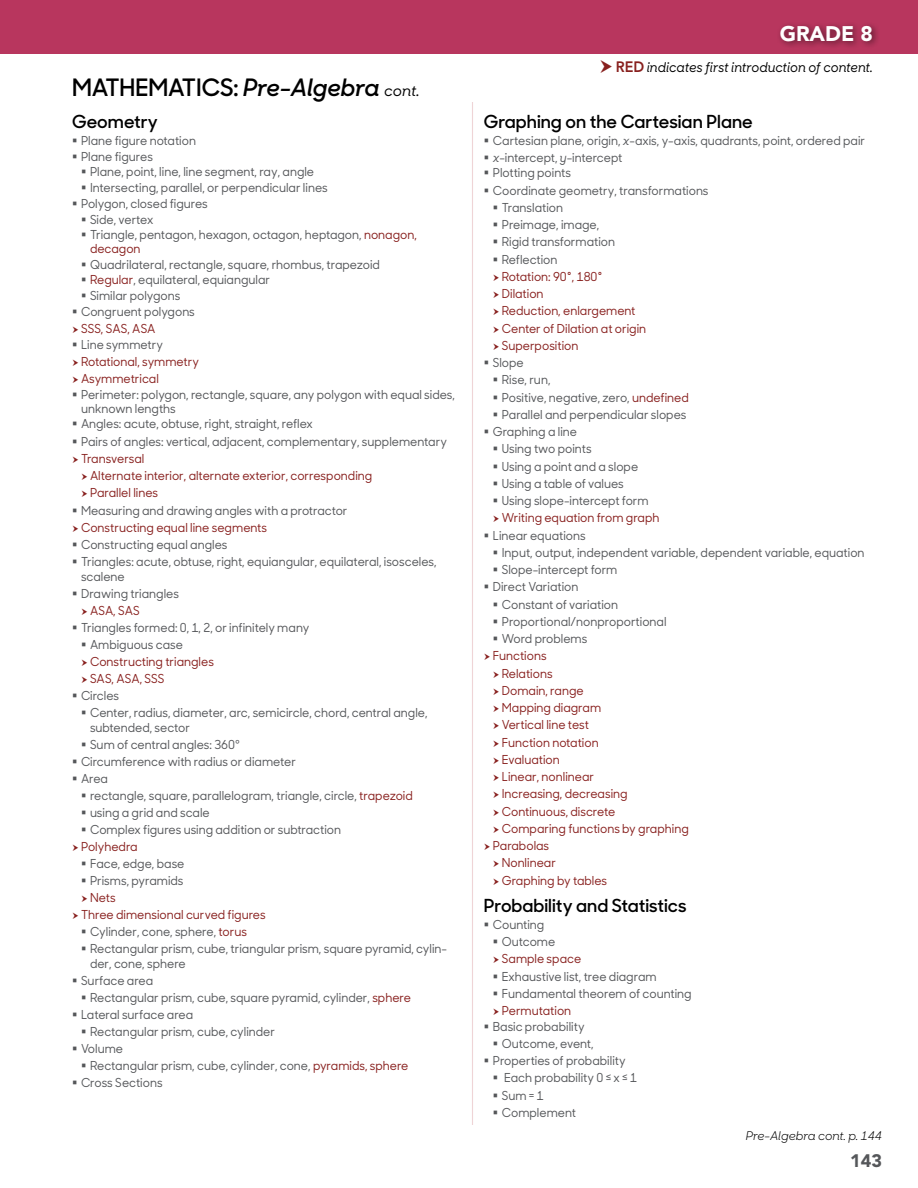
<style>
.page{position:relative;width:918px;height:1188px;background:#fff}
.page>*{position:absolute;margin:0;border:0;box-sizing:border-box;transform-origin:0 0}
.SS_Subjects_Subheads{font:600 24px "Sharp Sans No 1";color:#000}
.t1{font:900 21px "Avenir LT Std";color:#fff}
.SS_Subhead_under_ite{font:600 18px "Sharp Sans No 1";color:#000}
.t2{font:900 18px "Avenir LT Std";color:#55575a}
.SS_Introduction_to_c{font:italic 500 13.5px "Sharp Sans No 1";color:#000;scale:.95 1}
.t3{font:500 12.3px/15px "Sharp Sans No 1";color:#55575a;scale:.95 1}
.t4{font:500 12.3px "Sharp Sans No 1";color:#88201e;scale:.95 1}
.SS_Item_cont__on_nex{font:italic 12px "Sharp Sans No 1";color:#000}
.s1{font-style:italic}
.s2{font-weight:500;font-style:italic;font-size:15px}
.s3{color:#88201e}
.s4{font-family:"Avenir LT Std";font-weight:800;font-style:normal;font-size:15px;color:#88201e}
</style>
<div class="page">
<hr style="left:472px;top:102px;width:1px;height:1023px;background:#efd4d6">
<div style="left:0;top:0;width:918px;height:54px;background:#b8365e"></div>
<div style="left:775px;top:21px;width:105px;height:28px;background:#000;opacity:.5"></div>
<p class="SS_Subjects_Subheads" style="left:72px;top:68px;width:349px">MATHEMATICS: <span class="s1">Pre-Algebra</span> <span class="s2">cont.</span></p>
<p class="SS_Subhead_under_ite" style="left:72px;top:107px;width:87px">Geometry</p>
<p class="t3" style="left:81px;top:132px;width:123px">Plane figure notation</p>
<p class="t3" style="left:81px;top:148px;width:77px">Plane figures</p>
<p class="t3" style="left:90px;top:164px;width:237px">Plane, point, line, line segment, ray, angle</p>
<p class="t3" style="left:90px;top:180px;width:252px">Intersecting, parallel, or perpendicular lines</p>
<p class="t3" style="left:81px;top:195px;width:135px">Polygon, closed figures</p>
<p class="t3" style="left:90px;top:211px;width:68px">Side, vertex</p>
<p class="t3" style="left:90px;top:228px;width:346px;line-height:13.5px">Triangle, pentagon, hexagon, octagon, heptagon, <span class="s3">nonagon, decagon</span></p>
<p class="t3" style="left:90px;top:256px;width:307px">Quadrilateral, rectangle, square, rhombus, trapezoid</p>
<p class="t3" style="left:90px;top:272px;width:191px"><span class="s3">Regular</span>, equilateral, equiangular</p>
<p class="t3" style="left:90px;top:288px;width:97px">Similar polygons</p>
<p class="t3" style="left:81px;top:303px;width:121px">Congruent polygons</p>
<p class="t4" style="left:81px;top:320px;width:80px">SSS, SAS, ASA</p>
<p class="t3" style="left:81px;top:336px;width:88px">Line symmetry</p>
<p class="t4" style="left:81px;top:353px;width:126px">Rotational, symmetry</p>
<p class="t4" style="left:81px;top:370px;width:83px">Asymmetrical</p>
<p class="t3" style="left:81px;top:387px;width:395px;line-height:13.5px">Perimeter: polygon, rectangle, square, any polygon with equal sides, unknown lengths</p>
<p class="t3" style="left:81px;top:416px;width:246px">Angles: acute, obtuse, right, straight, reflex</p>
<p class="t3" style="left:81px;top:433px;width:387px">Pairs of angles: vertical, adjacent, complementary, supplementary</p>
<p class="t4" style="left:81px;top:449px;width:68px">Transversal</p>
<p class="t4" style="left:90px;top:467px;width:299px">Alternate interior, alternate exterior, corresponding</p>
<p class="t4" style="left:90px;top:484px;width:73px">Parallel lines</p>
<p class="t3" style="left:81px;top:502px;width:282px">Measuring and drawing angles with a protractor</p>
<p class="t4" style="left:81px;top:518px;width:198px">Constructing equal line segments</p>
<p class="t3" style="left:81px;top:537px;width:156px">Constructing equal angles</p>
<p class="t3" style="left:81px;top:554px;width:376px">Triangles: acute, obtuse, right, equiangular, equilateral, isosceles, scalene</p>
<p class="t3" style="left:81px;top:585px;width:105px">Drawing triangles</p>
<p class="t4" style="left:90px;top:602px;width:54px">ASA, SAS</p>
<p class="t3" style="left:81px;top:620px;width:242px">Triangles formed: 0, 1, 2, or infinitely many</p>
<p class="t3" style="left:90px;top:637px;width:99px">Ambiguous case</p>
<p class="t4" style="left:90px;top:653px;width:132px">Constructing triangles</p>
<p class="t4" style="left:90px;top:670px;width:80px">SAS, ASA, SSS</p>
<p class="t3" style="left:81px;top:687px;width:42px">Circles</p>
<p class="t3" style="left:90px;top:704px;width:357px">Center, radius, diameter, arc, semicircle, chord, central angle, subtended, sector</p>
<p class="t3" style="left:90px;top:736px;width:159px">Sum of central angles: 360º</p>
<p class="t3" style="left:81px;top:753px;width:228px">Circumference with radius or diameter</p>
<p class="t3" style="left:81px;top:770px;width:30px">Area</p>
<p class="t3" style="left:90px;top:787px;width:341px">rectangle, square, parallelogram, triangle, circle, <span class="s3">trapezoid</span></p>
<p class="t3" style="left:90px;top:804px;width:128px">using a grid and scale</p>
<p class="t3" style="left:90px;top:821px;width:266px">Complex figures using addition or subtraction</p>
<p class="t4" style="left:81px;top:837px;width:61px">Polyhedra</p>
<p class="t3" style="left:90px;top:855px;width:101px">Face, edge, base</p>
<p class="t3" style="left:90px;top:873px;width:100px">Prisms, pyramids</p>
<p class="t4" style="left:90px;top:889px;width:29px">Nets</p>
<p class="t4" style="left:81px;top:906px;width:196px">Three dimensional curved figures</p>
<p class="t3" style="left:90px;top:924px;width:167px">Cylinder, cone, sphere, <span class="s3">torus</span></p>
<p class="t3" style="left:90px;top:941px;width:377px">Rectangular prism, cube, triangular prism, square pyramid, cylin&shy;der, cone, sphere</p>
<p class="t3" style="left:81px;top:973px;width:78px">Surface area</p>
<p class="t3" style="left:90px;top:990px;width:339px">Rectangular prism, cube, square pyramid, cylinder, <span class="s3">sphere</span></p>
<p class="t3" style="left:81px;top:1007px;width:120px">Lateral surface area</p>
<p class="t3" style="left:90px;top:1023px;width:196px">Rectangular prism, cube, cylinder</p>
<p class="t3" style="left:81px;top:1040px;width:46px">Volume</p>
<p class="t3" style="left:90px;top:1057px;width:337px">Rectangular prism, cube, cylinder, cone, <span class="s3">pyramids, sphere</span></p>
<p class="t3" style="left:81px;top:1074px;width:87px">Cross Sections</p>
<h2 class="t1" style="left:780px;top:20px;width:95px">GRADE 8</h2>
<p class="SS_Introduction_to_c" style="left:616px;top:57px;width:272px"><span class="s4">RED</span> indicates first introduction of content.</p>
<p class="SS_Subhead_under_ite" style="left:484px;top:107px;width:271px">Graphing on the Cartesian Plane</p>
<p class="t3" style="left:493px;top:132px;width:393px">Cartesian plane, origin, <span class="s1">x</span>-axis, y-axis, quadrants, point, ordered pair</p>
<p class="t3" style="left:493px;top:150px;width:138px"><span class="s1">x</span>-intercept, <span class="s1">y</span>-intercept</p>
<p class="t3" style="left:493px;top:165px;width:84px">Plotting points</p>
<p class="t3" style="left:493px;top:182px;width:229px">Coordinate geometry, transformations</p>
<p class="t3" style="left:502px;top:199px;width:66px">Translation</p>
<p class="t3" style="left:502px;top:217px;width:104px">Preimage, image,</p>
<p class="t3" style="left:502px;top:234px;width:121px">Rigid transformation</p>
<p class="t3" style="left:502px;top:251px;width:60px">Reflection</p>
<p class="t4" style="left:502px;top:268px;width:108px">Rotation: 90°, 180°</p>
<p class="t4" style="left:502px;top:285px;width:46px">Dilation</p>
<p class="t4" style="left:502px;top:302px;width:142px">Reduction, enlargement</p>
<p class="t4" style="left:502px;top:319px;width:154px">Center of Dilation at origin</p>
<p class="t4" style="left:502px;top:337px;width:82px">Superposition</p>
<p class="t3" style="left:493px;top:355px;width:34px">Slope</p>
<p class="t3" style="left:502px;top:372px;width:53px">Rise, run,</p>
<p class="t3" style="left:502px;top:389px;width:198px">Positive, negative, zero, <span class="s3">undefined</span></p>
<p class="t3" style="left:502px;top:406px;width:196px">Parallel and perpendicular slopes</p>
<p class="t3" style="left:493px;top:424px;width:90px">Graphing a line</p>
<p class="t3" style="left:502px;top:441px;width:96px">Using two points</p>
<p class="t3" style="left:502px;top:458px;width:145px">Using a point and a slope</p>
<p class="t3" style="left:502px;top:475px;width:130px">Using a table of values</p>
<p class="t3" style="left:502px;top:493px;width:156px">Using slope-intercept form</p>
<p class="t4" style="left:502px;top:509px;width:168px">Writing equation from graph</p>
<p class="t3" style="left:493px;top:527px;width:99px">Linear equations</p>
<p class="t3" style="left:502px;top:544px;width:383px">Input, output, independent variable, dependent variable, equation</p>
<p class="t3" style="left:502px;top:562px;width:123px">Slope-intercept form</p>
<p class="t3" style="left:493px;top:579px;width:92px">Direct Variation</p>
<p class="t3" style="left:502px;top:596px;width:124px">Constant of variation</p>
<p class="t3" style="left:502px;top:613px;width:175px">Proportional/nonproportional</p>
<p class="t3" style="left:502px;top:631px;width:92px">Word problems</p>
<p class="t4" style="left:493px;top:647px;width:58px">Functions</p>
<p class="t4" style="left:502px;top:664px;width:55px">Relations</p>
<p class="t4" style="left:502px;top:682px;width:88px">Domain, range</p>
<p class="t4" style="left:502px;top:699px;width:106px">Mapping diagram</p>
<p class="t4" style="left:502px;top:716px;width:93px">Vertical line test</p>
<p class="t4" style="left:502px;top:733px;width:104px">Function notation</p>
<p class="t4" style="left:502px;top:751px;width:63px">Evaluation</p>
<p class="t4" style="left:502px;top:768px;width:99px">Linear, nonlinear</p>
<p class="t4" style="left:502px;top:785px;width:134px">Increasing, decreasing</p>
<p class="t4" style="left:502px;top:802px;width:121px">Continuous, discrete</p>
<p class="t4" style="left:502px;top:820px;width:198px">Comparing functions by graphing</p>
<p class="t4" style="left:493px;top:837px;width:61px">Parabolas</p>
<p class="t4" style="left:502px;top:854px;width:59px">Nonlinear</p>
<p class="t4" style="left:502px;top:871px;width:113px">Graphing by tables</p>
<p class="SS_Subhead_under_ite" style="left:484px;top:891px;width:204px">Probability and Statistics</p>
<p class="t3" style="left:493px;top:916px;width:56px">Counting</p>
<p class="t3" style="left:502px;top:934px;width:58px">Outcome</p>
<p class="t4" style="left:502px;top:950px;width:85px">Sample space</p>
<p class="t3" style="left:502px;top:968px;width:165px">Exhaustive list, tree diagram</p>
<p class="t3" style="left:502px;top:985px;width:202px">Fundamental theorem of counting</p>
<p class="t4" style="left:502px;top:1002px;width:75px">Permutation</p>
<p class="t3" style="left:493px;top:1018px;width:98px">Basic probability</p>
<p class="t3" style="left:502px;top:1035px;width:98px">Outcome, event,</p>
<p class="t3" style="left:493px;top:1053px;width:142px">Properties of probability</p>
<p class="t3" style="left:504px;top:1070px;width:141px">Each probability 0 ≤ x ≤ 1</p>
<p class="t3" style="left:502px;top:1087px;width:46px">Sum = 1</p>
<p class="t3" style="left:502px;top:1104px;width:80px">Complement</p>
<p class="SS_Item_cont__on_nex" style="left:746px;top:1127px;width:138px">Pre-Algebra cont. p. 144</p>
<h3 class="t2" style="left:850px;top:1150px;width:33px">143</h3>
</div>
